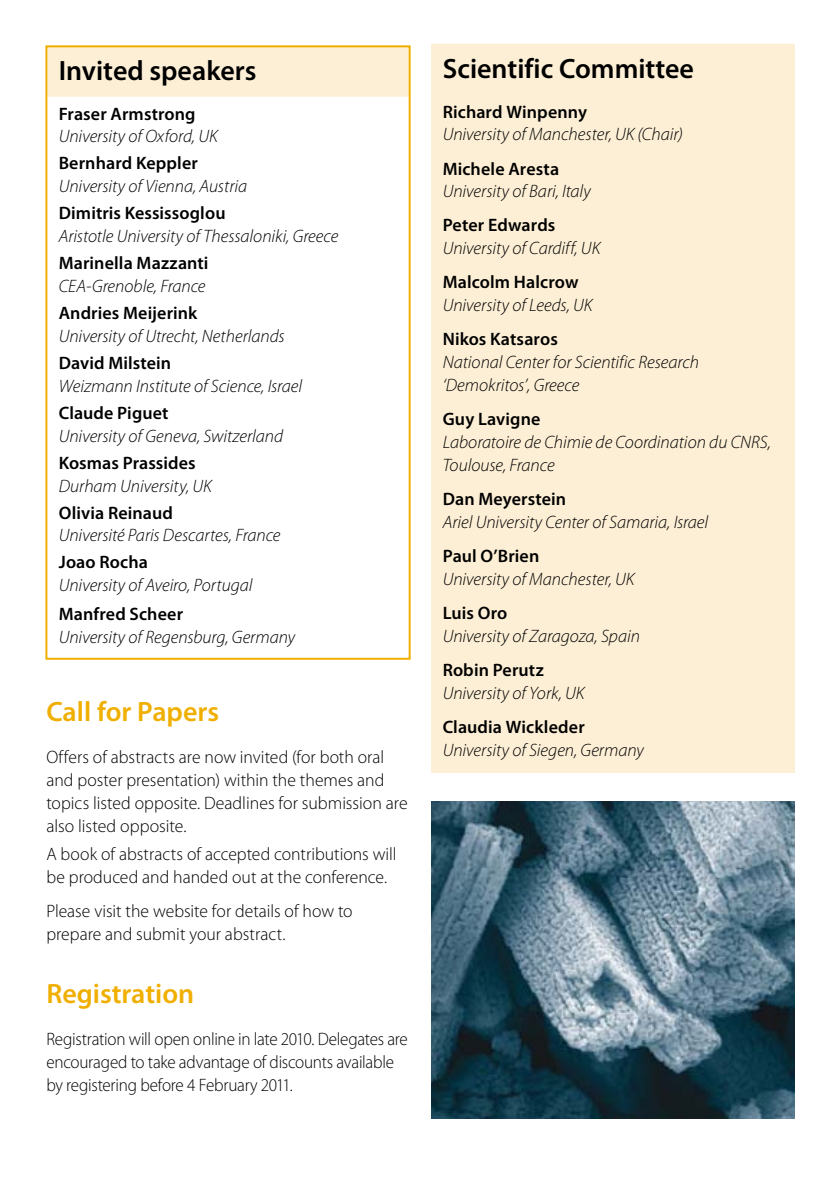
<style>
.page{position:relative;width:840px;height:1191px;background:#fff}
.page>*{position:absolute;margin:0;border:0;box-sizing:border-box;transform-origin:0 0}
.t1{font:600 28px "Myriad Pro";color:#000}
.t2{font:600 28px "Myriad Pro";color:#f0af00}
.t3{font:italic 300 18px/22.8px "Myriad Pro";color:#000}
.t4{font:300 18px/22.8px "Myriad Pro";color:#000}
.t5{font:600 18px "Myriad Pro";letter-spacing:.005em;color:#000}
.t6{font:300 18px/22.8px "Myriad Pro";color:#000;scale:.95 1}
</style>
<div class="page">
<div style="left:47px;top:46px;width:361px;height:51px;background:#fdefd5"></div>
<div style="left:45px;top:45px;width:365px;height:615px;border:2px solid #f0af00"></div>
<img style="left:431px;top:801px;width:363px;height:318px">
<div style="left:431px;top:45px;width:363px;height:728px;background:#fdefd5"></div>
<div style="left:431px;top:44px;width:363px;height:51px;background:#fdefd5"></div>
<h1 class="t1" style="left:59px;top:52px;width:199px">Invited speakers</h1>
<p class="t5" style="left:59px;top:102px;width:138px">Fraser Armstrong</p>
<p class="t3" style="left:59px;top:125px;width:160px">University of Oxford, UK</p>
<p class="t5" style="left:59px;top:152px;width:141px">Bernhard Keppler</p>
<p class="t3" style="left:59px;top:175px;width:190px">University of Vienna, Austria</p>
<p class="t5" style="left:59px;top:202px;width:168px">Dimitris Kessissoglou</p>
<p class="t3" style="left:59px;top:225px;width:281px">Aristotle University of Thessaloniki, Greece</p>
<p class="t5" style="left:59px;top:252px;width:151px">Marinella Mazzanti</p>
<p class="t3" style="left:59px;top:275px;width:148px">CEA-Grenoble, France</p>
<p class="t5" style="left:59px;top:301px;width:140px">Andries Meijerink</p>
<p class="t3" style="left:59px;top:325px;width:227px">University of Utrecht, Netherlands</p>
<p class="t5" style="left:59px;top:351px;width:114px">David Milstein</p>
<p class="t3" style="left:59px;top:375px;width:245px">Weizmann Institute of Science, Israel</p>
<p class="t5" style="left:59px;top:401px;width:111px">Claude Piguet</p>
<p class="t3" style="left:59px;top:425px;width:226px">University of Geneva, Switzerland</p>
<p class="t5" style="left:59px;top:451px;width:138px">Kosmas Prassides</p>
<p class="t3" style="left:59px;top:474px;width:154px">Durham University, UK</p>
<p class="t5" style="left:59px;top:501px;width:116px">Olivia Reinaud</p>
<p class="t3" style="left:59px;top:524px;width:223px">Université Paris Descartes, France</p>
<p class="t5" style="left:59px;top:551px;width:91px">Joao Rocha</p>
<p class="t3" style="left:59px;top:574px;width:195px">University of Aveiro, Portugal</p>
<p class="t5" style="left:59px;top:602px;width:126px">Manfred Scheer</p>
<p class="t3" style="left:59px;top:625px;width:238px">University of Regensburg, Germany</p>
<h1 class="t2" style="left:46px;top:694px;width:174px">Call for Papers</h1>
<p class="t4" style="left:46px;top:746px;width:362px">Offers of abstracts are now invited (for both oral and poster presentation) within the themes and topics listed opposite. Deadlines for submission are also listed opposite.</p>
<p class="t4" style="left:46px;top:843px;width:351px">A book of abstracts of accepted contributions will be produced and handed out at the conference.</p>
<p class="t4" style="left:46px;top:900px;width:307px">Please visit the website for details of how to prepare and submit your abstract.</p>
<h1 class="t2" style="left:46px;top:975px;width:149px">Registration</h1>
<p class="t6" style="left:46px;top:1028px;width:382px">Registration will open online in late 2010. Delegates are encouraged to take advantage of discounts available by registering before 4 February 2011.</p>
<h1 class="t1" style="left:442px;top:50px;width:253px">Scientific Committee</h1>
<p class="t5" style="left:442px;top:100px;width:146px">Richard Winpenny</p>
<p class="t3" style="left:442px;top:123px;width:241px">University of Manchester, UK (Chair)</p>
<p class="t5" style="left:442px;top:157px;width:118px">Michele Aresta</p>
<p class="t3" style="left:442px;top:180px;width:149px">University of Bari, Italy</p>
<p class="t5" style="left:442px;top:214px;width:114px">Peter Edwards</p>
<p class="t3" style="left:442px;top:237px;width:159px">University of Cardiff, UK</p>
<p class="t5" style="left:442px;top:271px;width:137px">Malcolm Halcrow</p>
<p class="t3" style="left:442px;top:294px;width:151px">University of Leeds, UK</p>
<p class="t5" style="left:442px;top:328px;width:117px">Nikos Katsaros</p>
<p class="t3" style="left:442px;top:351px;width:258px">National Center for Scientific Research ‘Demokritos’, Greece</p>
<p class="t5" style="left:442px;top:408px;width:99px">Guy Lavigne</p>
<p class="t3" style="left:442px;top:431px;width:330px">Laboratoire de Chimie de Coordination du CNRS,<br>Toulouse, France</p>
<p class="t5" style="left:442px;top:487px;width:125px">Dan Meyerstein</p>
<p class="t3" style="left:442px;top:511px;width:267px">Ariel University Center of Samaria, Israel</p>
<p class="t5" style="left:442px;top:544px;width:98px">Paul O’Brien</p>
<p class="t3" style="left:442px;top:568px;width:193px">University of Manchester, UK</p>
<p class="t5" style="left:442px;top:601px;width:66px">Luis Oro</p>
<p class="t3" style="left:442px;top:625px;width:199px">University of Zaragoza, Spain</p>
<p class="t5" style="left:442px;top:658px;width:102px">Robin Perutz</p>
<p class="t3" style="left:442px;top:682px;width:143px">University of York, UK</p>
<p class="t5" style="left:442px;top:715px;width:143px">Claudia Wickleder</p>
<p class="t3" style="left:442px;top:739px;width:202px">University of Siegen, Germany</p>
</div>
